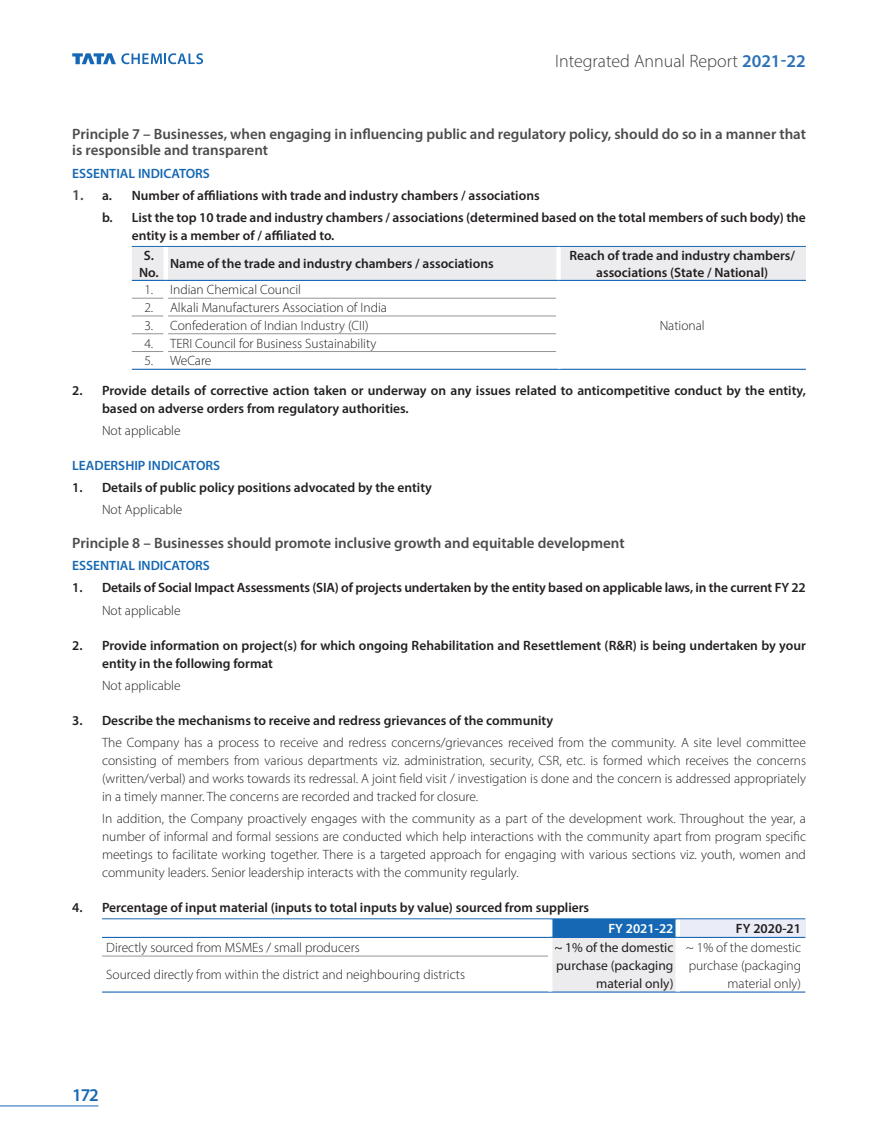
<style>
.page{position:relative;width:891px;height:1134px;background:#fff}
.page>*{position:absolute;margin:0;border:0;box-sizing:border-box;transform-origin:0 0}
.t1{font:300 18px "Myriad Pro";color:#3e3e3f}
.t2{font:600 18px "Myriad Pro";color:#1768b4}
.t3{font:600 15px/16.5px "Myriad Pro";color:#4b4c4d}
.Body_Copy{font:300 13.5px/18px "Myriad Pro";color:#231f20;text-align:justify}
.Body_Copy-2{font:600 13.5px/18px "Myriad Pro";color:#231f20}
.t4{font:600 13.5px "Myriad Pro";color:#1768b4}
.Current_Year_Figure{font:13.5px/18px "Myriad Pro";color:#231f20;text-align:right}
.Current_Year_Heading{font:600 13.5px "Myriad Pro";color:#fff}
.Previous_Year_Headin{font:600 13.5px "Myriad Pro";color:#231f20}
.s1{font-weight:600;color:#2a71b8}
.s2{font-size:13.5px;color:#231f20}
</style>
<div class="page">
<hr style="left:0;top:1106px;width:98px;height:1px;background:#1768b4">
<svg style="left:72px;top:53px;width:131px;height:11px"></svg>
<div style="left:132px;top:247px;width:674px;height:33px;background:#ececee"></div>
<hr style="left:132px;top:298px;width:32px;height:1px;background:#939598">
<hr style="left:168px;top:298px;width:388px;height:1px;background:#939598">
<hr style="left:132px;top:316px;width:32px;height:1px;background:#939598">
<hr style="left:168px;top:316px;width:388px;height:1px;background:#939598">
<hr style="left:132px;top:333px;width:32px;height:1px;background:#939598">
<hr style="left:168px;top:333px;width:388px;height:1px;background:#939598">
<hr style="left:132px;top:351px;width:32px;height:1px;background:#939598">
<hr style="left:168px;top:351px;width:388px;height:1px;background:#939598">
<hr style="left:559px;top:369px;width:247px;height:1px;background:#1768b4">
<hr style="left:164px;top:247px;width:4px;height:33px;background:#fff">
<div style="left:556px;top:247px;width:5px;height:33px;background:#fff"></div>
<hr style="left:132px;top:280px;width:34px;height:1px;background:#1768b4">
<hr style="left:166px;top:280px;width:393px;height:1px;background:#1768b4">
<hr style="left:559px;top:280px;width:247px;height:1px;background:#1768b4">
<hr style="left:132px;top:246px;width:34px;height:1px;background:#1768b4">
<hr style="left:166px;top:246px;width:393px;height:1px;background:#1768b4">
<hr style="left:559px;top:246px;width:247px;height:1px;background:#1768b4">
<hr style="left:132px;top:369px;width:34px;height:1px;background:#1768b4">
<hr style="left:166px;top:369px;width:393px;height:1px;background:#1768b4">
<div style="left:550px;top:919px;width:128px;height:18px;background:#1768b4"></div>
<div style="left:678px;top:919px;width:127px;height:18px;background:#eaedf7"></div>
<div style="left:550px;top:937px;width:128px;height:55px;background:#ececee"></div>
<hr style="left:678px;top:992px;width:127px;height:1px;background:#1768b4">
<hr style="left:102px;top:956px;width:446px;height:1px;background:#939598">
<hr style="left:102px;top:992px;width:448px;height:1px;background:#1768b4">
<hr style="left:550px;top:992px;width:128px;height:1px;background:#1768b4">
<hr style="left:548px;top:919px;width:4px;height:18px;background:#fff">
<hr style="left:676px;top:919px;width:4px;height:18px;background:#fff">
<hr style="left:548px;top:938px;width:4px;height:18px;background:#fff">
<hr style="left:676px;top:938px;width:4px;height:18px;background:#fff">
<hr style="left:676px;top:956px;width:4px;height:36px;background:#fff">
<hr style="left:548px;top:956px;width:4px;height:36px;background:#fff">
<hr style="left:102px;top:937px;width:448px;height:1px;background:#1768b4">
<hr style="left:550px;top:937px;width:128px;height:1px;background:#1768b4">
<hr style="left:678px;top:937px;width:127px;height:1px;background:#1768b4">
<hr style="left:102px;top:918px;width:448px;height:1px;background:#1768b4">
<hr style="left:550px;top:918px;width:128px;height:1px;background:#1768b4">
<hr style="left:678px;top:918px;width:127px;height:1px;background:#1768b4">
<h1 class="t1" style="left:555px;top:50px;width:252px">Integrated Annual Report <span class="s1">2021-22</span></h1>
<h2 class="t3" style="left:72px;top:125px;width:735px">Principle 7 – Businesses, when engaging in influencing public and regulatory policy, should do so in a manner that is responsible and transparent</h2>
<h3 class="t4" style="left:72px;top:164px;width:139px">ESSENTIAL INDICATORS</h3>
<h2 class="t3" style="left:72px;top:186px;width:41px">1. <span class="s2">a.</span></h2>
<h2 class="Body_Copy-2" style="left:132px;top:186px;width:409px">Number of affiliations with trade and industry chambers / associations</h2>
<p class="Body_Copy-2" style="left:132px;top:208px;width:676px;text-indent:-30px">b. List the top 10 trade and industry chambers / associations (determined based on the total members of such body) the entity is a member of / affiliated to.</p>
<p class="Body_Copy-2" style="left:139px;top:247px;width:21px;line-height:16.2px;text-align:center">S.<br>No.</p>
<p class="Body_Copy-2" style="left:170px;top:255px;width:325px">Name of the trade and industry chambers / associations</p>
<p class="Body_Copy-2" style="left:569px;top:247px;width:227px;line-height:16.2px;text-align:center">Reach of trade and industry chambers/ associations (State / National)</p>
<p class="Body_Copy" style="left:144px;top:281px;width:10px">1.</p>
<p class="Body_Copy" style="left:170px;top:281px;width:133px">Indian Chemical Council</p>
<p class="Body_Copy" style="left:660px;top:316px;width:47px">National</p>
<p class="Body_Copy" style="left:144px;top:299px;width:10px">2.</p>
<p class="Body_Copy" style="left:170px;top:299px;width:218px">Alkali Manufacturers Association of India</p>
<p class="Body_Copy" style="left:144px;top:316px;width:10px">3.</p>
<p class="Body_Copy" style="left:170px;top:316px;width:200px">Confederation of Indian Industry (CII)</p>
<p class="Body_Copy" style="left:144px;top:334px;width:10px">4.</p>
<p class="Body_Copy" style="left:170px;top:334px;width:208px">TERI Council for Business Sustainability</p>
<p class="Body_Copy" style="left:144px;top:352px;width:10px">5.</p>
<p class="Body_Copy" style="left:170px;top:352px;width:43px">WeCare</p>
<p class="Body_Copy-2" style="left:102px;top:381px;width:705px;text-indent:-30px">2. Provide details of corrective action taken or underway on any issues related to anticompetitive conduct by the entity, based on adverse orders from regulatory authorities.</p>
<p class="Body_Copy" style="left:102px;top:421px;width:80px">Not applicable</p>
<h3 class="t4" style="left:72px;top:457px;width:149px">LEADERSHIP INDICATORS</h3>
<p class="Body_Copy-2" style="left:72px;top:478px;width:361px">1. Details of public policy positions advocated by the entity</p>
<p class="Body_Copy" style="left:102px;top:501px;width:82px">Not Applicable</p>
<h2 class="t3" style="left:72px;top:534px;width:554px">Principle 8 – Businesses should promote inclusive growth and equitable development</h2>
<h3 class="t4" style="left:72px;top:557px;width:139px">ESSENTIAL INDICATORS</h3>
<p class="Body_Copy-2" style="left:72px;top:579px;width:735px">1. Details of Social Impact Assessments (SIA) of projects undertaken by the entity based on applicable laws, in the current FY 22</p>
<p class="Body_Copy" style="left:102px;top:601px;width:80px">Not applicable</p>
<p class="Body_Copy-2" style="left:102px;top:636px;width:705px;text-indent:-30px">2. Provide information on project(s) for which ongoing Rehabilitation and Resettlement (R&amp;R) is being undertaken by your entity in the following format</p>
<p class="Body_Copy" style="left:102px;top:676px;width:80px">Not applicable</p>
<p class="Body_Copy-2" style="left:72px;top:711px;width:482px">3. Describe the mechanisms to receive and redress grievances of the community</p>
<p class="Body_Copy" style="left:102px;top:734px;width:705px">The Company has a process to receive and redress concerns/grievances received from the community. A site level committee consisting of members from various departments viz. administration, security, CSR, etc. is formed which receives the concerns (written/verbal) and works towards its redressal. A joint field visit / investigation is done and the concern is addressed appropriately in a timely manner. The concerns are recorded and tracked for closure.</p>
<p class="Body_Copy" style="left:102px;top:810px;width:705px">In addition, the Company proactively engages with the community as a part of the development work. Throughout the year, a number of informal and formal sessions are conducted which help interactions with the community apart from program specific meetings to facilitate working together. There is a targeted approach for engaging with various sections viz. youth, women and community leaders. Senior leadership interacts with the community regularly.</p>
<p class="Body_Copy-2" style="left:72px;top:899px;width:518px">4. Percentage of input material (inputs to total inputs by value) sourced from suppliers</p>
<p class="Current_Year_Heading" style="left:608px;top:920px;width:67px">FY 2021-22</p>
<p class="Previous_Year_Headin" style="left:736px;top:920px;width:67px">FY 2020-21</p>
<p class="Body_Copy" style="left:106px;top:938px;width:255px">Directly sourced from MSMEs / small producers</p>
<p class="Current_Year_Figure" style="left:554px;top:938px;width:121px">~ 1% of the domestic purchase (packaging material only)</p>
<p class="Body_Copy" style="left:686px;top:938px;width:117px;text-align:right">~ 1% of the domestic purchase (packaging material only)</p>
<p class="Body_Copy" style="left:106px;top:966px;width:360px">Sourced directly from within the district and neighbouring districts</p>
<h1 class="t2" style="left:72px;top:1084px;width:28px">172</h1>
</div>
